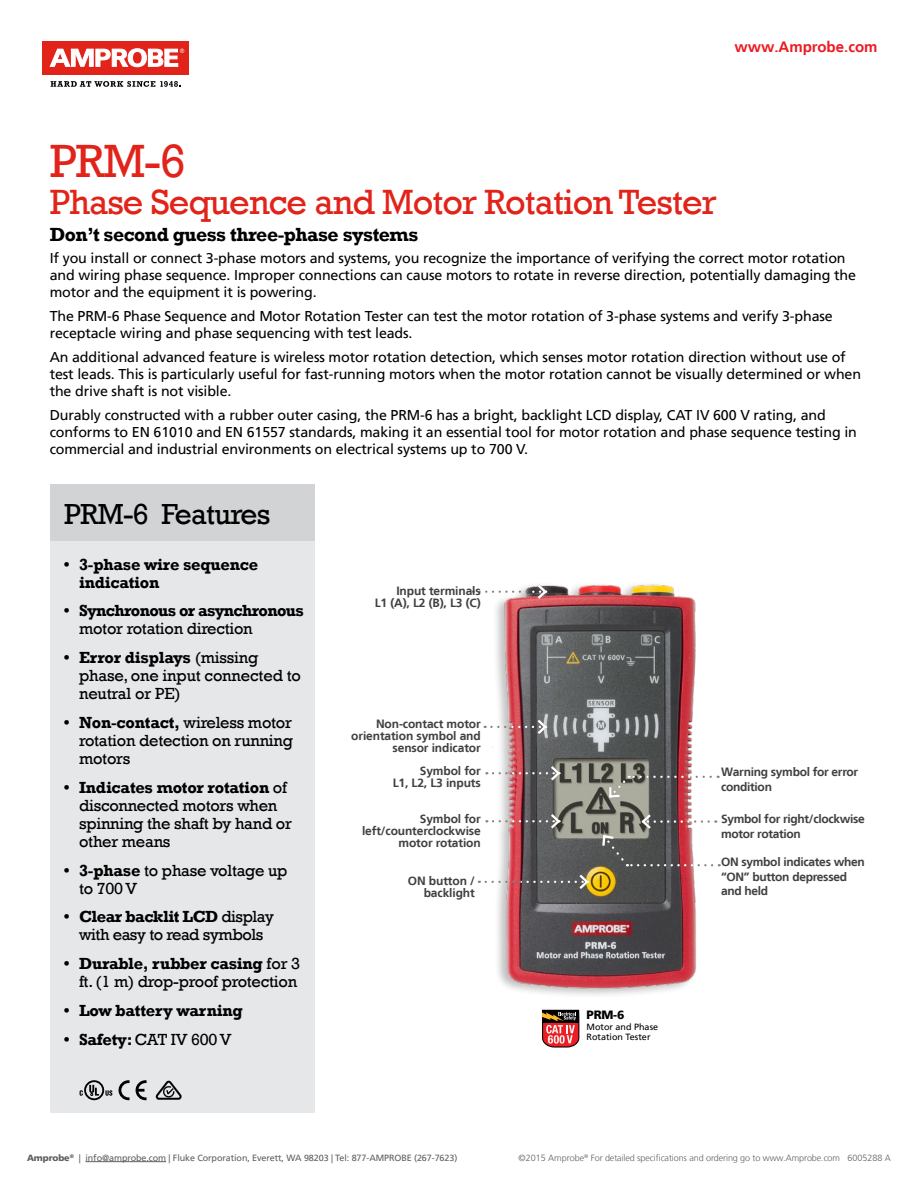
<style>
.page{position:relative;width:918px;height:1188px;background:#fff}
.page>*{position:absolute;margin:0;border:0;box-sizing:border-box;transform-origin:0 0}
.t1{font:47.85px "Rockwell";color:#e2231a}
.t2{font:36px "Rockwell";letter-spacing:-.025em;color:#e2231a}
.t3{font:29.7px "Rockwell";letter-spacing:-.025em;color:#000}
.t4{font:700 19.5px "Rockwell";letter-spacing:-.025em;color:#000}
.t5{font:16.5px/18px "Rockwell";letter-spacing:-.015em;color:#000}
.t6{font:700 16.5px/18px "Rockwell";letter-spacing:-.015em;color:#000}
.t7{font:700 16.5px "Rockwell";letter-spacing:-.04em;color:#000}
.t8{font:700 15px "Frutiger LT";color:#ed1c24}
.t9{font:14.25px/17.1px "Frutiger LT";letter-spacing:-.01em;color:#000}
.t10{font:700 12px/12px "Frutiger LT";letter-spacing:-.01em;color:#404042;text-align:right}
.t11{font:900 12px "Frutiger LT";color:#000}
.t12{font:9px "Frutiger LT";letter-spacing:-.01em;color:#5e5f62}
.t13{font:300 9px "Frutiger LT";letter-spacing:-.01em;color:#5e5f62}
.t14{font:9px/10.8px "Frutiger LT";color:#000}
.s1{font-weight:700}
.s2{font-weight:900}
</style>
<div class="page">
<div style="left:43px;top:41px;width:146px;height:33px;background:#e2231a"></div>
<svg style="left:49px;top:48px;width:135px;height:19px"></svg>
<svg style="left:51px;top:81px;width:130px;height:6px"></svg>
<hr style="left:85px;top:1161px;width:81px;height:1px;background:#5e5f62">
<div style="left:50px;top:484px;width:265px;height:629px;background:#e6e7e8"></div>
<div style="left:50px;top:484px;width:265px;height:57px;background:#d1d3d4"></div>
<svg style="left:80px;top:1080px;width:32px;height:20px"></svg>
<svg style="left:119px;top:1080px;width:11px;height:20px"></svg>
<svg style="left:136px;top:1080px;width:11px;height:20px"></svg>
<svg style="left:155px;top:1080px;width:27px;height:20px"></svg>
<img style="left:485px;top:584px;width:214px;height:411px">
<svg style="left:542px;top:1010px;width:37px;height:38px"></svg>
<svg style="left:493px;top:764px;width:69px;height:19px"></svg>
<svg style="left:485px;top:717px;width:64px;height:19px"></svg>
<svg style="left:493px;top:812px;width:69px;height:19px"></svg>
<svg style="left:486px;top:872px;width:104px;height:19px"></svg>
<svg style="left:473px;top:584px;width:76px;height:17px"></svg>
<svg style="left:608px;top:776px;width:103px;height:23px"></svg>
<svg style="left:601px;top:812px;width:119px;height:54px"></svg>
<p class="t8" style="left:734px;top:38px;width:145px">www.Amprobe.com</p>
<h1 class="t1" style="left:50px;top:133px;width:138px">PRM-6</h1>
<h2 class="t2" style="left:50px;top:181px;width:669px">Phase Sequence and Motor Rotation Tester</h2>
<h3 class="t4" style="left:50px;top:223px;width:370px">Don’t second guess three-phase systems</h3>
<p class="t9" style="left:50px;top:250px;width:808px">If you install or connect 3-phase motors and systems, you recognize the importance of verifying the correct motor rotation and wiring phase sequence. Improper connections can cause motors to rotate in reverse direction, potentially damaging the motor and the equipment it is powering.</p>
<p class="t9" style="left:50px;top:308px;width:785px">The PRM-6 Phase Sequence and Motor Rotation Tester can test the motor rotation of 3-phase systems and verify 3-phase receptacle wiring and phase sequencing with test leads.</p>
<p class="t9" style="left:50px;top:349px;width:813px">An additional advanced feature is wireless motor rotation detection, which senses motor rotation direction without use of test leads. This is particularly useful for fast-running motors when the motor rotation cannot be visually determined or when the drive shaft is not visible.</p>
<p class="t9" style="left:50px;top:407px;width:809px">Durably constructed with a rubber outer casing, the PRM-6 has a bright, backlight LCD display, CAT IV 600 V rating, and conforms to EN 61010 and EN 61557 standards, making it an essential tool for motor rotation and phase sequence testing in commercial and industrial environments on electrical systems up to 700 V.</p>
<h3 class="t3" style="left:64px;top:497px;width:208px">PRM-6 Features</h3>
<p class="t6" style="left:79px;top:555px;width:181px;text-indent:-15px">• 3-phase wire sequence indication</p>
<p class="t7" style="left:64px;top:601px;width:242px">• Synchronous or asynchronous</p>
<p class="t5" style="left:79px;top:620px;width:175px">motor rotation direction</p>
<p class="t5" style="left:79px;top:649px;width:224px;text-indent:-15px"><span class="s1">• Error displays</span> (missing phase, one input connected to neutral or PE)</p>
<p class="t5" style="left:79px;top:714px;width:215px;text-align:justify;text-indent:-15px"><span class="s1">• Non-contact,</span> wireless motor rotation detection on running motors</p>
<p class="t5" style="left:79px;top:778px;width:214px;text-indent:-15px"><span class="s1">• Indicates motor rotation</span> of disconnected motors when spinning the shaft by hand or other means</p>
<p class="t5" style="left:79px;top:861px;width:210px;text-indent:-15px"><span class="s1">• 3-phase</span> to phase voltage up to 700 V</p>
<p class="t5" style="left:64px;top:908px;width:212px;text-align:center"><span class="s1">• Clear backlit LCD</span> display with easy to read symbols</p>
<p class="t5" style="left:64px;top:955px;width:238px;text-align:right"><span class="s1">• Durable, rubber casing</span> for 3 ft. (1 m) drop-proof protection</p>
<p class="t6" style="left:64px;top:1001px;width:181px">• Low battery warning</p>
<p class="t5" style="left:64px;top:1030px;width:169px"><span class="s1">• Safety:</span> CAT IV 600 V</p>
<p class="t10" style="left:375px;top:585px;width:108px">Input terminals<br>L1 (A), L2 (B), L3 (C)</p>
<p class="t10" style="left:351px;top:718px;width:131px">Non-contact motor orientation symbol and sensor indicator</p>
<p class="t10" style="left:393px;top:765px;width:90px">Symbol for<br>L1, L2, L3 inputs</p>
<p class="t10" style="left:362px;top:813px;width:120px">Symbol for left/counterclockwise motor rotation</p>
<p class="t10" style="left:408px;top:875px;width:68px">ON button / backlight</p>
<p class="t11" style="left:587px;top:1007px;width:39px">PRM-6</p>
<p class="t14" style="left:587px;top:1021px;width:73px">Motor and Phase<br>Rotation Tester</p>
<p class="t10" style="left:721px;top:765px;width:139px;line-height:14.4px;text-align:left">Warning symbol for error condition</p>
<p class="t10" style="left:721px;top:812px;width:145px;line-height:14.4px;text-align:left">Symbol for right/clockwise motor rotation</p>
<p class="t10" style="left:721px;top:855px;width:145px;line-height:14.4px;text-align:left">ON symbol indicates when “ON” button depressed and held</p>
<p class="t12" style="left:27px;top:1153px;width:432px"><span class="s2">Amprobe</span><sup>®</sup> | info@amprobe.com | Fluke Corporation, Everett, WA 98203 | Tel: 877-AMPROBE (267-7623)</p>
<p class="t13" style="left:518px;top:1153px;width:374px">©2015 Amprobe<sup>®</sup> For detailed specifications and ordering go to www.Amprobe.com 6005288 A</p>
</div>
